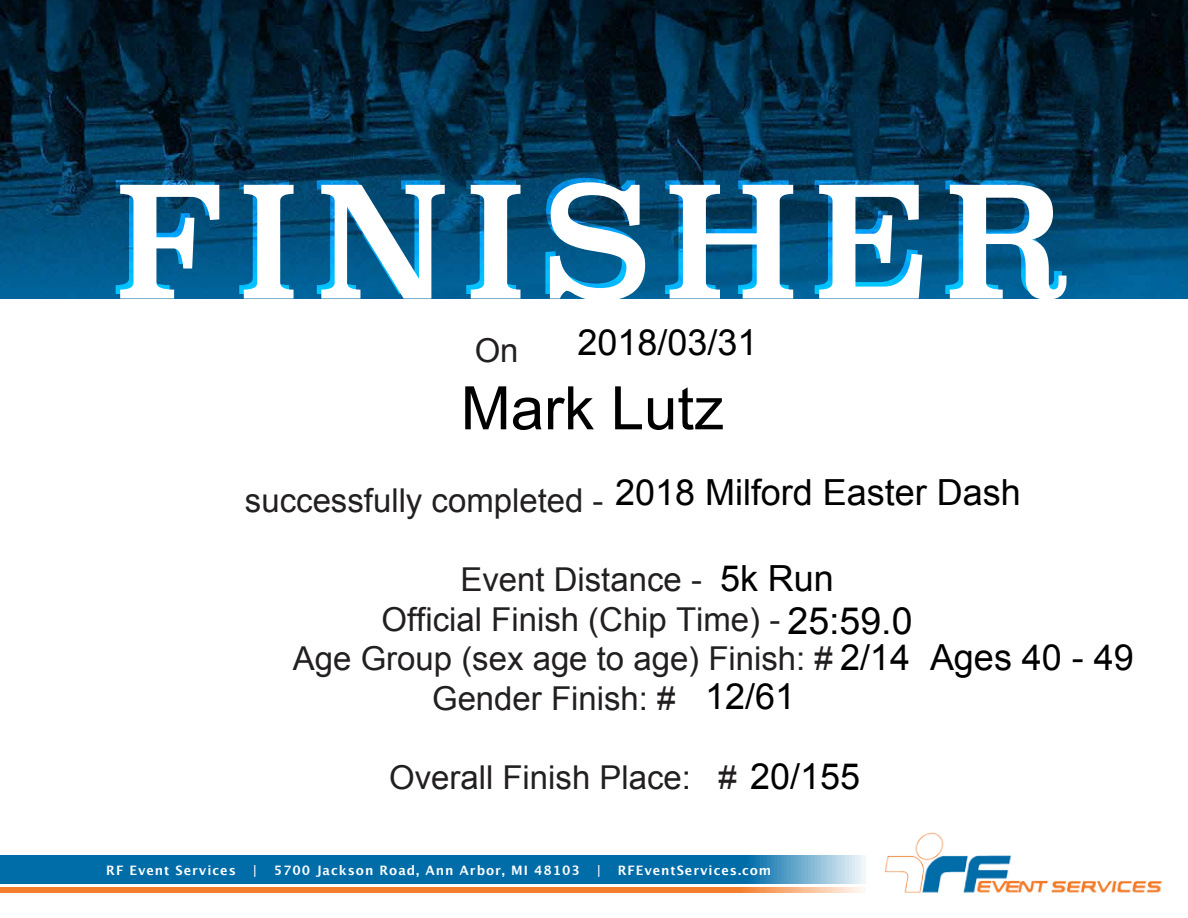
<style>
.page{position:relative;width:1188px;height:918px;background:#fff}
.page>*{position:absolute;margin:0;border:0;box-sizing:border-box;transform-origin:0 0}
.t1{font:153px "Superclarendon";letter-spacing:.1em;color:#fff}
.t2{font:60px "Arial";color:#000}
.t3{font:37.5px "Arial";color:#000}
.t4{font:36px "Arial";color:#000}
.t5{font:32.85px "Arial";color:#221f20}
.t6{font:700 13.05px "Lucida Grande";letter-spacing:.075em;color:#fff}
.s1{font-size:36px;color:#000}
</style>
<div class="page">
<img style="left:0;top:0;width:1188px;height:298px">
<img style="left:884px;top:832px;width:278px;height:61px">
<svg style="left:0;top:856px;width:865px;height:27px;background:#1076ae"></svg>
<svg style="left:0;top:887px;width:865px;height:5px;background:#f48739"></svg>
<h1 class="t1" style="left:110px;top:135px;width:957px">FINISHER</h1>
<p class="t5" style="left:475px;top:328px;width:45px">On</p>
<p class="t4" style="left:578px;top:323px;width:182px">2018/03/31</p>
<h2 class="t2" style="left:461px;top:375px;width:265px">Mark Lutz</h2>
<p class="t5" style="left:245px;top:479px;width:360px">successfully completed -</p>
<p class="t4" style="left:615px;top:473px;width:407px">2018 Milford Easter Dash</p>
<p class="t4" style="left:720px;top:558px;width:116px">5k Run</p>
<p class="t5" style="left:460px;top:558px;width:243px">Event Distance -</p>
<p class="t5" style="left:382px;top:598px;width:400px">Official Finish (Chip Time) -</p>
<p class="t5" style="left:293px;top:637px;width:619px">Age Group (sex age to age) Finish: # <span class="s1">2/14</span></p>
<p class="t5" style="left:432px;top:677px;width:245px">Gender Finish: #</p>
<p class="t3" style="left:788px;top:600px;width:127px">25:59.0</p>
<p class="t4" style="left:705px;top:677px;width:92px">12/61</p>
<p class="t4" style="left:930px;top:638px;width:205px">Ages 40 - 49</p>
<p class="t5" style="left:389px;top:756px;width:472px">Overall Finish Place: # <span class="s1">20/155</span></p>
<p class="t6" style="left:106px;top:860px;width:131px">RF Event Services</p>
<p class="t6" style="left:252px;top:860px;width:6px">|</p>
<p class="t6" style="left:274px;top:860px;width:308px">5700 Jackson Road, Ann Arbor, MI 48103</p>
<p class="t6" style="left:596px;top:860px;width:6px">|</p>
<p class="t6" style="left:618px;top:860px;width:155px">RFEventServices.com</p>
</div>
